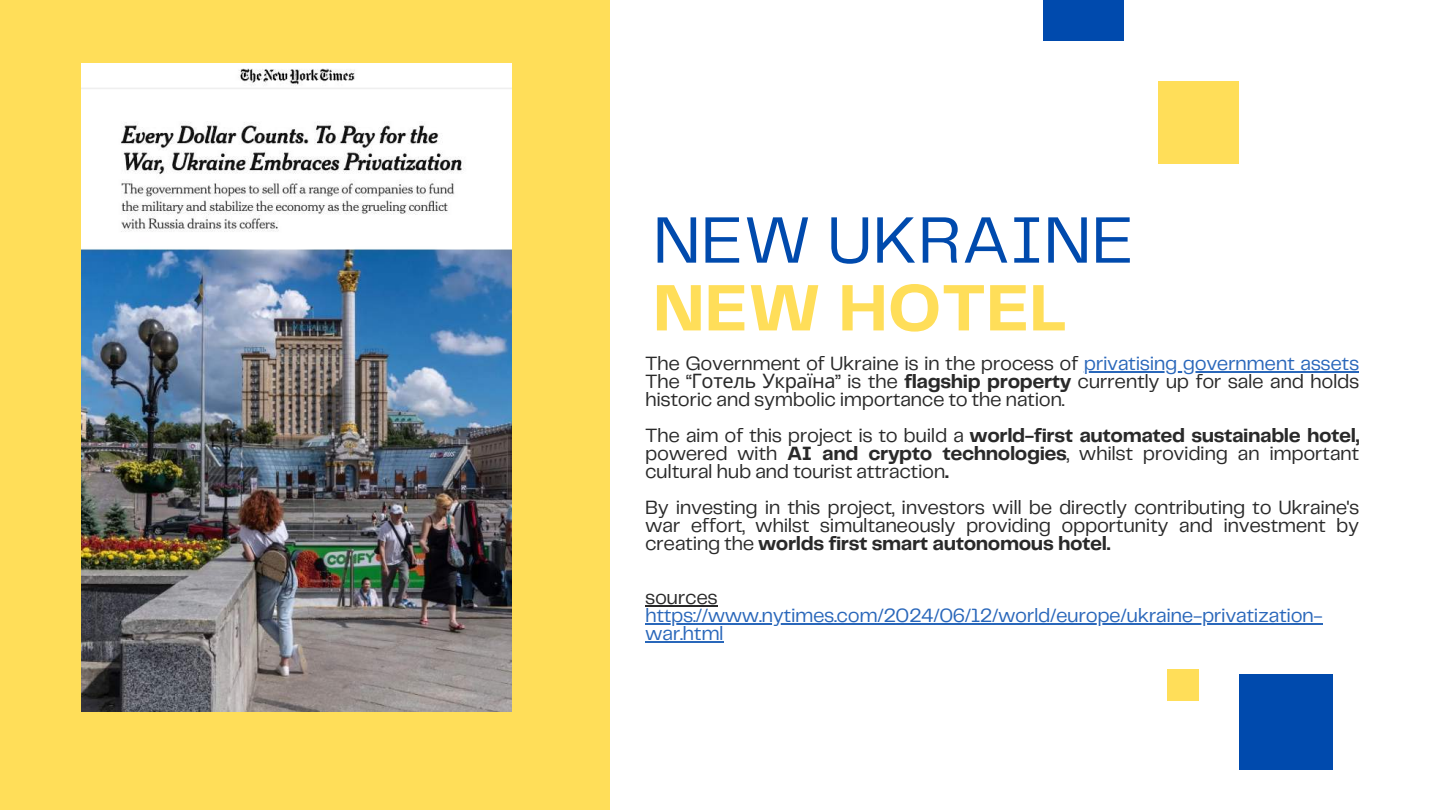
<style>
.page{position:relative;width:1440px;height:810px;background:#fff}
.page>*{position:absolute;margin:0;border:0;box-sizing:border-box;transform-origin:0 0}
.t1{font:68.1px "Telegraf";color:#004aad}
.t2{font:700 68.1px "Telegraf";color:#ffde59}
.t3{font:20px/18px "Telegraf";letter-spacing:-.02em;color:#000;text-align:justify}
.t4{font:20px/18px "Telegraf";letter-spacing:-.02em;color:#004aad}
.s1{color:#004aad}
.s2{font-family:"Noto Sans"}
.s3{font-weight:700}
</style>
<div class="page">
<div style="left:0;top:0;width:610px;height:810px;background:#ffde59"></div>
<img style="left:81px;top:64px;width:431px;height:648px">
<div style="left:1239px;top:674px;width:94px;height:95px;background:#004aad"></div>
<div style="left:1167px;top:669px;width:31px;height:32px;background:#ffde59"></div>
<div style="left:1158px;top:81px;width:80px;height:82px;background:#ffde59"></div>
<div style="left:1043px;top:0;width:81px;height:41px;background:#004aad"></div>
<hr style="left:1084px;top:371px;width:275px;height:2px;background:#004aad">
<hr style="left:645px;top:605px;width:72px;height:2px;background:#000">
<hr style="left:645px;top:623px;width:678px;height:2px;background:#004aad">
<hr style="left:645px;top:641px;width:78px;height:2px;background:#004aad">
<h1 class="t1" style="left:653px;top:211px;width:483px">NEW UKRAINE</h1>
<h1 class="t2" style="left:653px;top:279px;width:415px">NEW HOTEL</h1>
<p class="t3" style="left:645px;top:355px;width:716px">The Government of Ukraine is in the process of <span class="s1">privatising government assets </span>The “<span class="s2">Готель Україна</span>” is the <span class="s3">flagship property</span> currently up for sale and holds historic and symbolic importance to the nation.</p>
<p class="t3" style="left:645px;top:427px;width:716px">The aim of this project is to build a <span class="s3">world-first automated sustainable hotel, </span>powered with <span class="s3">AI and crypto technologies</span>, whilst providing an important cultural hub and tourist attraction<span class="s3">.</span></p>
<p class="t3" style="left:645px;top:499px;width:716px">By investing in this project, investors will be directly contributing to Ukraine's war effort, whilst simultaneously providing opportunity and investment by creating the <span class="s3">worlds first smart autonomous hotel.</span></p>
<p class="t3" style="left:645px;top:589px;width:74px">sources</p>
<p class="t4" style="left:645px;top:607px;width:679px">https://www.nytimes.com/2024/06/12/world/europe/ukraine-privatization&shy;war.html</p>
</div>
